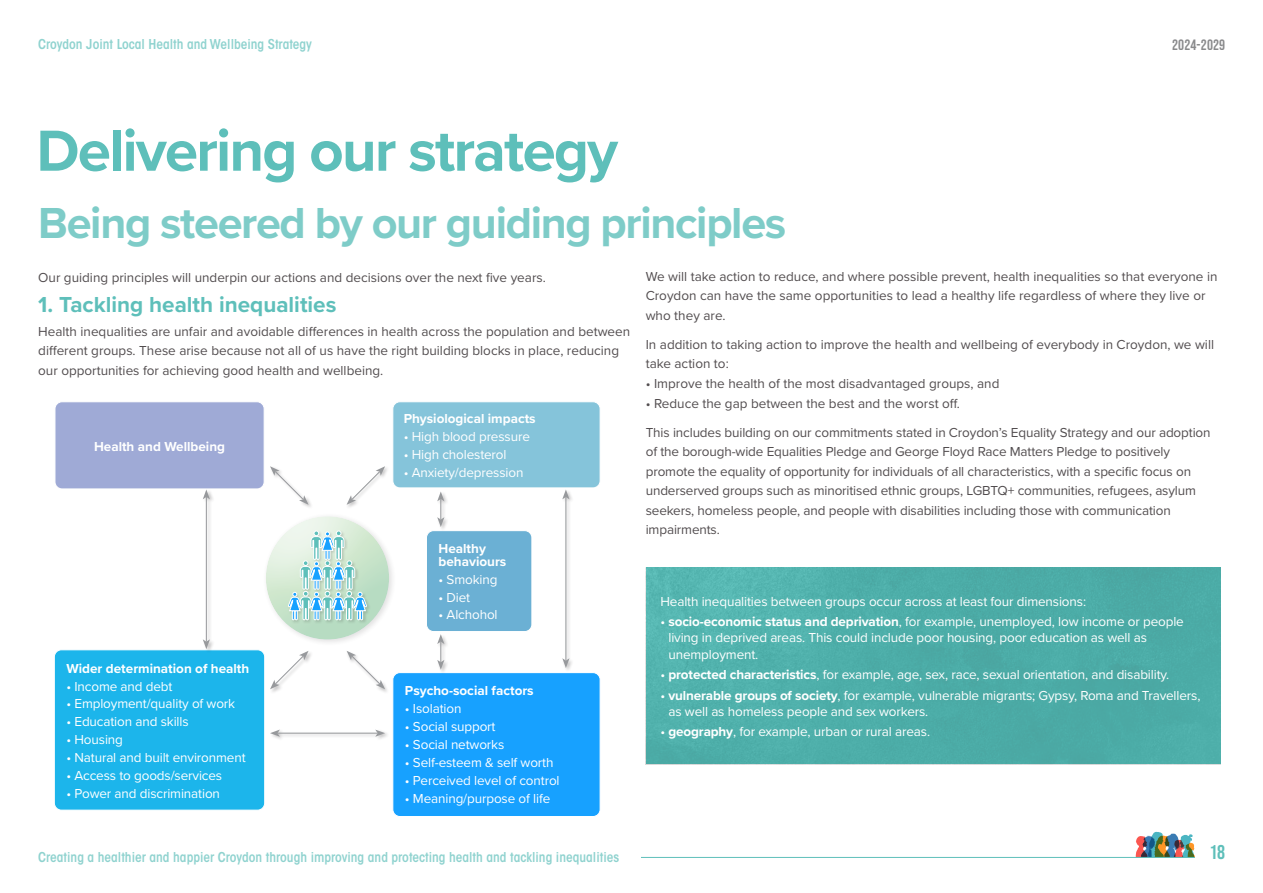
<style>
.page{position:relative;width:1263px;height:893px;background:#fff}
.page>*{position:absolute;margin:0;border:0;box-sizing:border-box;transform-origin:0 0}
.t1{font:700 60px "Proxima Nova";letter-spacing:-.03em;color:#5ebfba}
.t2{font:700 45px "Proxima Nova";letter-spacing:-.03em;color:#7eccc8}
.t3{font:700 22.5px "Proxima Nova";color:#5ebfba}
.t4{font:19.95px "Bebas Neue";color:#5ebfba}
.t5{font:15px "Bebas Neue";letter-spacing:.01em;color:#57585a}
.t6{font:13.5px/19.5px "Proxima Nova";color:#524d4f}
.t7{font:13.5px/16.2px "Proxima Nova";letter-spacing:-.01em;color:#fff}
.t8{font:600 condensed 13.5px "ITC Avant Garde Std";color:#5ebfba}
.t9{font:700 13.5px/12.3px "Proxima Nova";color:#fff}
.s1{font-weight:700}
</style>
<div class="page">
<svg style="left:1136px;top:832px;width:59px;height:25px"></svg>
<hr style="left:641px;top:857px;width:554px;height:1px;background:#5ebfba">
<img style="left:646px;top:567px;width:574px;height:197px">
<div style="left:55px;top:402px;width:209px;height:87px;background:#9faad6;border-radius:7px"></div>
<div style="left:54px;top:401px;width:211px;height:88px;border:1px solid #fff;border-radius:7px"></div>
<div style="left:393px;top:402px;width:207px;height:86px;background:#85c4da;border-radius:7px"></div>
<div style="left:392px;top:401px;width:209px;height:87px;border:1px solid #fff;border-radius:7px"></div>
<div style="left:426px;top:531px;width:106px;height:101px;background:#6bb0d4;border-radius:7px"></div>
<div style="left:426px;top:530px;width:106px;height:102px;border:1px solid #fff;border-radius:7px"></div>
<div style="left:393px;top:673px;width:207px;height:143px;background:#17a1ff;border-radius:7px"></div>
<div style="left:392px;top:672px;width:209px;height:145px;border:1px solid #fff;border-radius:7px"></div>
<div style="left:54px;top:650px;width:211px;height:160px;background:#1cb5eb;border-radius:7px"></div>
<div style="left:54px;top:649px;width:211px;height:162px;border:1px solid #fff;border-radius:7px"></div>
<div style="left:264px;top:513px;width:126px;height:85px;background:#fff;opacity:.75"></div>
<div style="left:264px;top:528px;width:126px;height:113px;background:#5ebfba;opacity:.3"></div>
<div style="left:288px;top:530px;width:83px;height:94px;background:#231f20;opacity:.2"></div>
<svg style="left:288px;top:531px;width:79px;height:89px;background:#badfdd"></svg>
<div style="left:561px;top:489px;width:13px;height:184px;background:#231f20;opacity:.25"></div>
<hr style="left:565px;top:497px;width:1px;height:164px;background:#97999c">
<svg style="left:562px;top:489px;width:7px;height:10px"></svg>
<svg style="left:562px;top:658px;width:7px;height:10px"></svg>
<div style="left:202px;top:489px;width:13px;height:165px;background:#f5f5f5"></div>
<hr style="left:206px;top:497px;width:1px;height:145px;background:#97999c">
<svg style="left:203px;top:490px;width:7px;height:9px"></svg>
<svg style="left:203px;top:639px;width:7px;height:10px"></svg>
<div style="left:436px;top:634px;width:13px;height:40px;background:#231f20;opacity:.25"></div>
<svg style="left:437px;top:634px;width:7px;height:36px"></svg>
<div style="left:436px;top:491px;width:13px;height:41px;background:#231f20;opacity:.25"></div>
<svg style="left:437px;top:491px;width:7px;height:36px"></svg>
<div style="left:270px;top:729px;width:119px;height:13px;background:#231f20;opacity:.25"></div>
<hr style="left:277px;top:733px;width:101px;height:1px;background:#97999c">
<svg style="left:270px;top:730px;width:10px;height:7px"></svg>
<svg style="left:375px;top:730px;width:10px;height:7px"></svg>
<svg style="left:270px;top:466px;width:39px;height:39px"></svg>
<div style="left:269px;top:650px;width:45px;height:44px;background:#231f20;opacity:.25"></div>
<svg style="left:270px;top:651px;width:39px;height:38px"></svg>
<div style="left:346px;top:465px;width:44px;height:45px;background:#231f20;opacity:.25"></div>
<svg style="left:347px;top:466px;width:38px;height:39px"></svg>
<div style="left:346px;top:650px;width:44px;height:44px;background:#231f20;opacity:.25"></div>
<svg style="left:347px;top:651px;width:38px;height:38px"></svg>
<p class="t8" style="left:38px;top:36px;width:275px">Croydon Joint Local Health and Wellbeing Strategy</p>
<p class="t1" style="left:36px;top:106px;width:583px">Delivering our strategy</p>
<p class="t2" style="left:38px;top:189px;width:749px">Being steered by our guiding principles</p>
<p class="t5" style="left:1172px;top:36px;width:55px">2024-2029</p>
<p class="t6" style="left:38px;top:267px;width:509px">Our guiding principles will underpin our actions and decisions over the next five years.</p>
<p class="t3" style="left:38px;top:288px;width:300px">1. Tackling health inequalities</p>
<p class="t6" style="left:38px;top:321px;width:593px">Health inequalities are unfair and avoidable differences in health across the population and between different groups. These arise because not all of us have the right building blocks in place, reducing our opportunities for achieving good health and wellbeing.</p>
<p class="t9" style="left:94px;top:440px;width:133px">Health and Wellbeing</p>
<p class="t9" style="left:66px;top:662px;width:184px">Wider determination of health</p>
<p class="t7" style="left:66px;top:677px;width:108px">• Income and debt</p>
<p class="t7" style="left:66px;top:695px;width:170px">• Employment/quality of work</p>
<p class="t7" style="left:66px;top:713px;width:124px">• Education and skills</p>
<p class="t7" style="left:66px;top:731px;width:58px">• Housing</p>
<p class="t7" style="left:66px;top:749px;width:181px">• Natural and built environment</p>
<p class="t7" style="left:66px;top:767px;width:157px">• Access to goods/services</p>
<p class="t7" style="left:66px;top:785px;width:155px">• Power and discrimination</p>
<p class="t9" style="left:404px;top:412px;width:134px">Physiological impacts</p>
<p class="t7" style="left:404px;top:428px;width:128px">• High blood pressure</p>
<p class="t7" style="left:404px;top:446px;width:104px">• High cholesterol</p>
<p class="t7" style="left:404px;top:464px;width:121px">• Anxiety/depression</p>
<p class="t9" style="left:439px;top:542px;width:69px">Healthy behaviours</p>
<p class="t7" style="left:439px;top:570px;width:60px">• Smoking</p>
<p class="t7" style="left:439px;top:588px;width:33px">• Diet</p>
<p class="t7" style="left:439px;top:606px;width:61px">• Alchohol</p>
<p class="t9" style="left:405px;top:684px;width:130px">Psycho-social factors</p>
<p class="t7" style="left:405px;top:700px;width:58px">• Isolation</p>
<p class="t7" style="left:405px;top:718px;width:92px">• Social support</p>
<p class="t7" style="left:405px;top:736px;width:101px">• Social networks</p>
<p class="t7" style="left:405px;top:754px;width:150px">• Self-esteem &amp; self worth</p>
<p class="t7" style="left:405px;top:772px;width:156px">• Perceived level of control</p>
<p class="t7" style="left:405px;top:790px;width:147px">• Meaning/purpose of life</p>
<p class="t8" style="left:38px;top:848px;width:582px">Creating a healthier and happier Croydon through improving and protecting health and tackling inequalities</p>
<p class="t6" style="left:646px;top:266px;width:573px">We will take action to reduce, and where possible prevent, health inequalities so that everyone in<br>Croydon can have the same opportunities to lead a healthy life regardless of where they live or who they are.</p>
<p class="t6" style="left:646px;top:334px;width:570px">In addition to taking action to improve the health and wellbeing of everybody in Croydon, we will take action to:</p>
<p class="t6" style="left:646px;top:373px;width:355px">• Improve the health of the most disadvantaged groups, and</p>
<p class="t6" style="left:646px;top:393px;width:316px">• Reduce the gap between the best and the worst off.</p>
<p class="t6" style="left:646px;top:422px;width:566px">This includes building on our commitments stated in Croydon’s Equality Strategy and our adoption of the borough-wide Equalities Pledge and George Floyd Race Matters Pledge to positively promote the equality of opportunity for individuals of all characteristics, with a specific focus on underserved groups such as minoritised ethnic groups, LGBTQ+ communities, refugees, asylum seekers, homeless people, and people with disabilities including those with communication impairments.</p>
<p class="t7" style="left:660px;top:593px;width:427px">Health inequalities between groups occur across at least four dimensions:</p>
<p class="t7" style="left:668px;top:613px;width:517px;text-indent:-8px">• <span class="s1">socio-economic status and deprivation</span>, for example, unemployed, low income or people living in deprived areas. This could include poor housing, poor education as well as unemployment.</p>
<p class="t7" style="left:660px;top:666px;width:510px">• <span class="s1">protected characteristics</span>, for example, age, sex, race, sexual orientation, and disability.</p>
<p class="t7" style="left:668px;top:686px;width:533px;text-indent:-8px">• <span class="s1">vulnerable groups of society</span>, for example, vulnerable migrants; Gypsy, Roma and Travellers, as well as homeless people and sex workers.</p>
<p class="t7" style="left:660px;top:723px;width:271px">• <span class="s1">geography</span>, for example, urban or rural areas.</p>
<h3 class="t4" style="left:1209px;top:840px;width:17px">18</h3>
</div>
